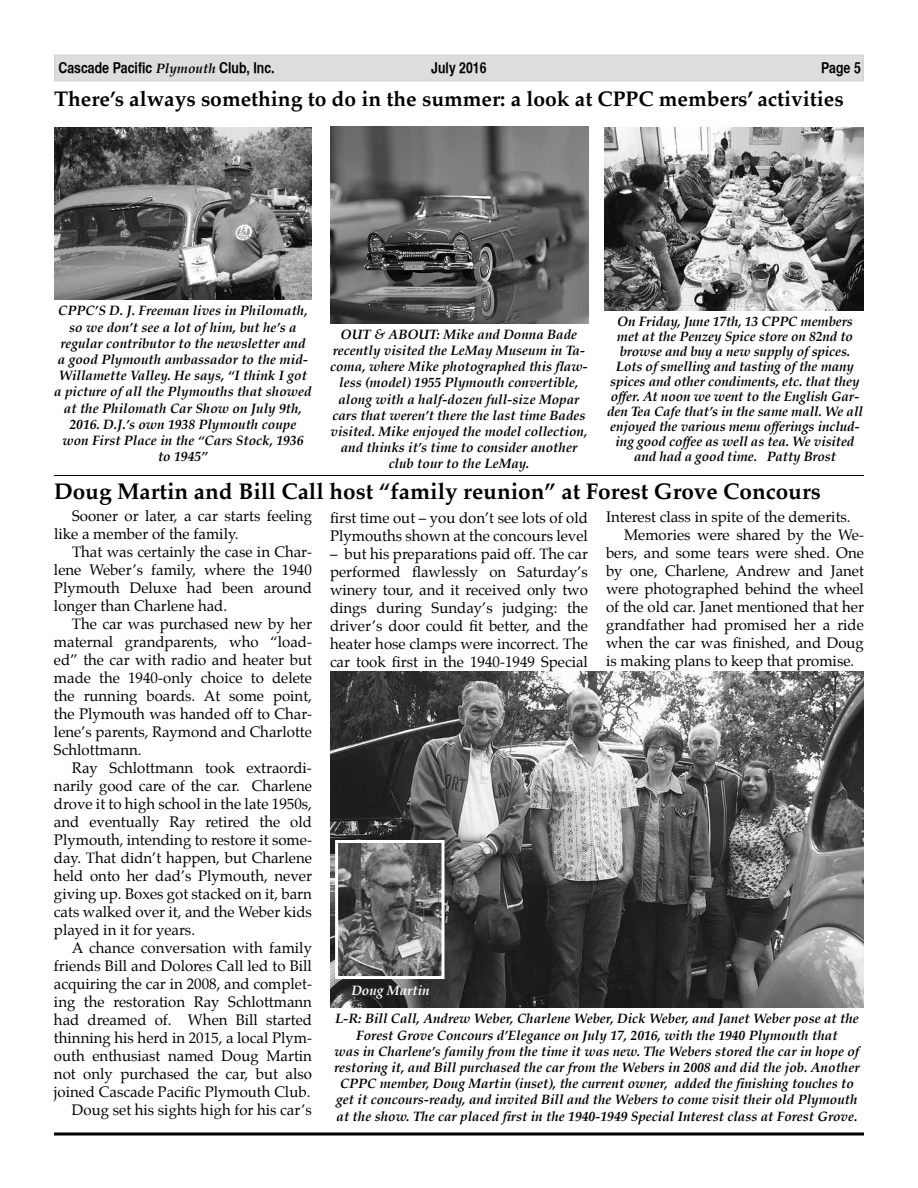
<style>
.page{position:relative;width:918px;height:1188px;background:#fff}
.page>*{position:absolute;margin:0;border:0;box-sizing:border-box;transform-origin:0 0}
.t1{font:700 22.5px "Palatino";color:#000}
.t2{font:700 21px "Palatino";color:#000}
.t3{font:15px/18px "Palatino";color:#000;text-align:justify}
.t4{font:15px "Helvetica CY Bold";color:#000}
.t5{font:italic 700 13.5px/16.2px "Palatino";color:#000;text-align:center}
.t6{font:italic 700 13.5px "Palatino";color:#fff}
.s1{font-family:"Palatino";font-weight:700;font-style:italic;font-size:13.5px}
</style>
<div class="page">
<div style="left:54px;top:54px;width:810px;height:27px;background:#dcddde"></div>
<svg style="left:54px;top:1132px;width:810px;height:4px;background:#3f3f3f"></svg>
<img style="left:330px;top:126px;width:258px;height:197px">
<img style="left:604px;top:127px;width:260px;height:183px">
<img style="left:330px;top:671px;width:534px;height:336px">
<img style="left:339px;top:844px;width:102px;height:131px">
<div style="left:335px;top:840px;width:110px;height:139px;border:3px solid #fff"></div>
<img style="left:54px;top:127px;width:258px;height:172px">
<hr style="left:54px;top:475px;width:810px;height:1px;background:#000">
<p class="t4" style="left:58px;top:59px;width:218px">Cascade Pacific <span class="s1">Plymouth</span> Club, Inc.</p>
<p class="t4" style="left:431px;top:59px;width:57px">July 2016</p>
<p class="t4" style="left:821px;top:59px;width:41px">Page 5</p>
<h2 class="t2" style="left:54px;top:81px;width:791px">There’s always something to do in the summer: a look at CPPC members’ activities</h2>
<p class="t5" style="left:54px;top:303px;width:259px">CPPC’S D. J. Freeman lives in Philomath, so we don’t see a lot of him, but he’s a regular contributor to the newsletter and<br>a good Plymouth ambassador to the mid-Willamette Valley. He says, “I think I got a picture of all the Plymouths that showed at the Philomath Car Show on July 9th, 2016. D.J.’s own 1938 Plymouth coupe<br>won First Place in the “Cars Stock, 1936<br>to 1945”</p>
<p class="t5" style="left:330px;top:326px;width:259px">OUT &amp; ABOUT: Mike and Donna Bade recently visited the LeMay Museum in Ta&shy;coma, where Mike photographed this flaw&shy;less (model) 1955 Plymouth convertible, along with a half-dozen full-size Mopar cars that weren’t there the last time Bades visited. Mike enjoyed the model collection, and thinks it’s time to consider another club tour to the LeMay.</p>
<p class="t5" style="left:607px;top:314px;width:257px;line-height:15px">On Friday, June 17th, 13 CPPC members met at the Penzey Spice store on 82nd to browse and buy a new supply of spices.<br>Lots of smelling and tasting of the many spices and other condiments, etc. that they offer. At noon we went to the English Gar&shy;den Tea Cafe that’s in the same mall. We all enjoyed the various menu offerings includ&shy;ing good coffee as well as tea. We visited and had a good time. Patty Brost</p>
<h1 class="t1" style="left:54px;top:472px;width:768px">Doug Martin and Bill Call host “family reunion” at Forest Grove Concours</h1>
<p class="t3" style="left:54px;top:507px;width:260px;text-indent:18px">Sooner or later, a car starts feeling like a member of the family.</p>
<p class="t3" style="left:54px;top:543px;width:260px;text-indent:18px">That was certainly the case in Char&shy;lene Weber’s family, where the 1940<br>Plymouth Deluxe had been around longer than Charlene had.</p>
<p class="t3" style="left:54px;top:615px;width:260px;text-indent:18px">The car was purchased new by her maternal grandparents, who “load&shy;ed” the car with radio and heater but made the 1940-only choice to delete the running boards. At some point, the Plymouth was handed off to Char&shy;lene’s parents, Raymond and Charlotte Schlottmann.</p>
<p class="t3" style="left:54px;top:759px;width:260px;text-indent:18px">Ray Schlottmann took extraordi&shy;narily good care of the car. Charlene drove it to high school in the late 1950s, and eventually Ray retired the old Plymouth, intending to restore it some&shy;day. That didn’t happen, but Charlene held onto her dad’s Plymouth, never giving up. Boxes got stacked on it, barn cats walked over it, and the Weber kids played in it for years.</p>
<p class="t3" style="left:54px;top:939px;width:260px;text-align:right">A chance conversation with family friends Bill and Dolores Call led to Bill acquiring the car in 2008, and complet&shy;ing the restoration Ray Schlottmann had dreamed of. When Bill started thinning his herd in 2015, a local Plym&shy;outh enthusiast named Doug Martin not only purchased the car, but also joined Cascade Pacific Plymouth Club.<br>Doug set his sights high for his car’s</p>
<p class="t3" style="left:606px;top:508px;width:246px">Interest class in spite of the demerits.</p>
<p class="t3" style="left:624px;top:526px;width:242px">Memories were shared by the We-</p>
<p class="t3" style="left:606px;top:544px;width:259px">bers, and some tears were shed. One</p>
<p class="t3" style="left:606px;top:562px;width:260px">by one, Charlene, Andrew and Janet</p>
<p class="t3" style="left:606px;top:580px;width:260px">were photographed behind the wheel</p>
<p class="t3" style="left:606px;top:598px;width:260px">of the old car. Janet mentioned that her</p>
<p class="t3" style="left:606px;top:616px;width:260px">grandfather had promised her a ride</p>
<p class="t3" style="left:606px;top:634px;width:259px">when the car was finished, and Doug</p>
<p class="t3" style="left:606px;top:652px;width:250px">is making plans to keep that promise.</p>
<p class="t3" style="left:330px;top:508px;width:260px">first time out – you don’t see lots of old<br>Plymouths shown at the concours level</p>
<p class="t3" style="left:330px;top:544px;width:260px">– but his preparations paid off. The car performed flawlessly on Saturday’s winery tour, and it received only two dings during Sunday’s judging: the driver’s door could fit better, and the heater hose clamps were incorrect. The car took first in the 1940-1949 Special</p>
<p class="t6" style="left:351px;top:979px;width:80px">Doug Martin</p>
<p class="t5" style="left:334px;top:1011px;width:527px">L-R: Bill Call, Andrew Weber, Charlene Weber, Dick Weber, and Janet Weber pose at the Forest Grove Concours d’Elegance on July 17, 2016, with the 1940 Plymouth that<br>was in Charlene’s family from the time it was new. The Webers stored the car in hope of restoring it, and Bill purchased the car from the Webers in 2008 and did the job. Another CPPC member, Doug Martin (inset), the current owner, added the finishing touches to get it concours-ready, and invited Bill and the Webers to come visit their old Plymouth at the show. The car placed first in the 1940-1949 Special Interest class at Forest Grove.</p>
</div>
